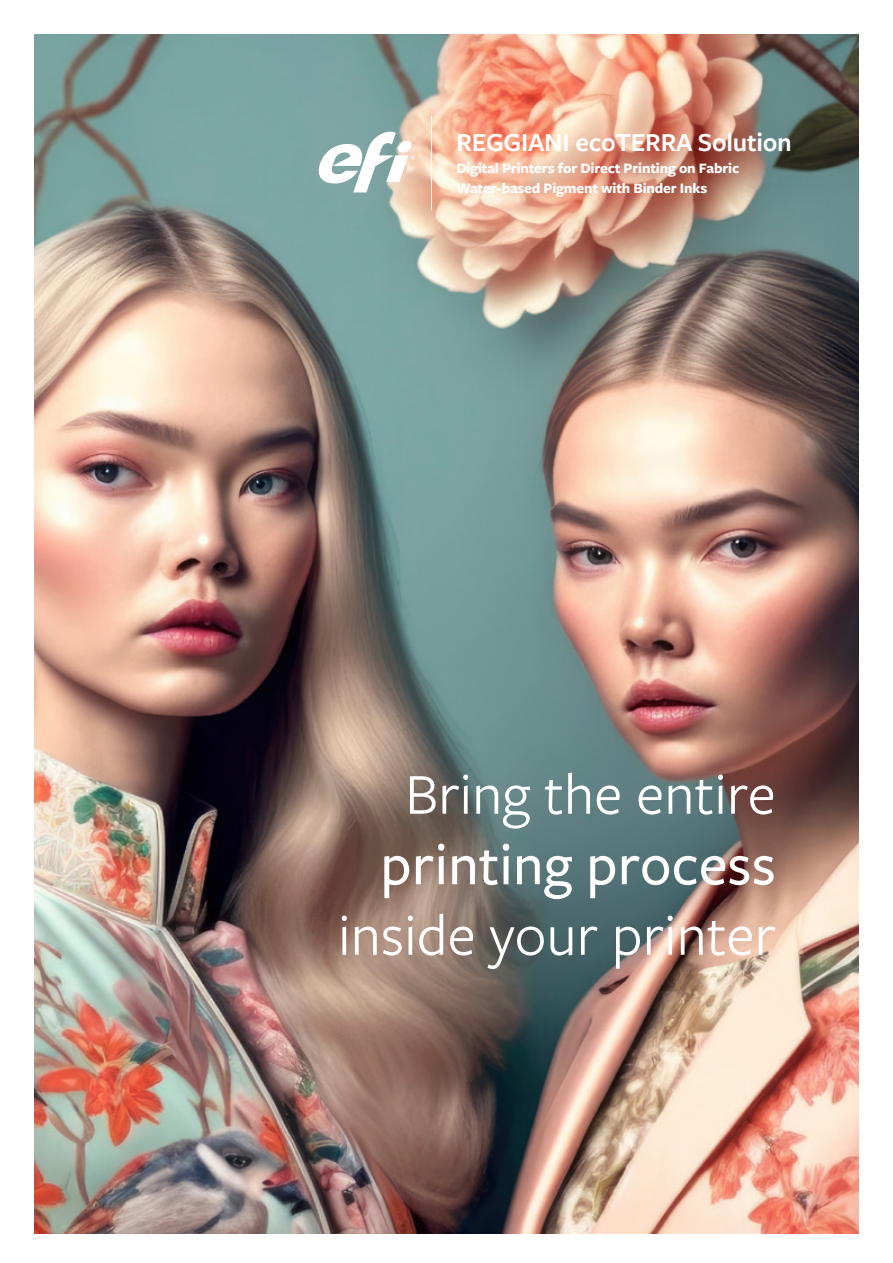
<style>
.page{position:relative;width:893px;height:1263px;background:#fff}
.page>*{position:absolute;margin:0;border:0;box-sizing:border-box;transform-origin:0 0}
.t1{font:60px "Freight Sans Pro";color:#fff}
.t2{font:500 60px "Freight Sans Pro";color:#fff}
.t3{font:600 27px "Freight Sans Pro";letter-spacing:-.01em;color:#fff}
.t4{font:700 15px/19.5px "Freight Sans Pro";letter-spacing:-.01em;color:#fff}
</style>
<div class="page">
<img style="left:34px;top:34px;width:825px;height:1199px">
<svg style="left:319px;top:132px;width:96px;height:60px"></svg>
<hr style="left:431px;top:116px;width:1px;height:94px;background:#fff">
<h2 class="t3" style="left:456px;top:124px;width:337px">REGGIANI ecoTERRA Solution</h2>
<p class="t4" style="left:456px;top:158px;width:284px">Digital Printers for Direct Printing on Fabric<br>Water-based Pigment with Binder Inks</p>
<h1 class="t1" style="left:405px;top:754px;width:372px">Bring the entire</h1>
<h1 class="t2" style="left:380px;top:824px;width:397px">printing process</h1>
<h1 class="t1" style="left:338px;top:895px;width:439px">inside your printer</h1>
</div>
